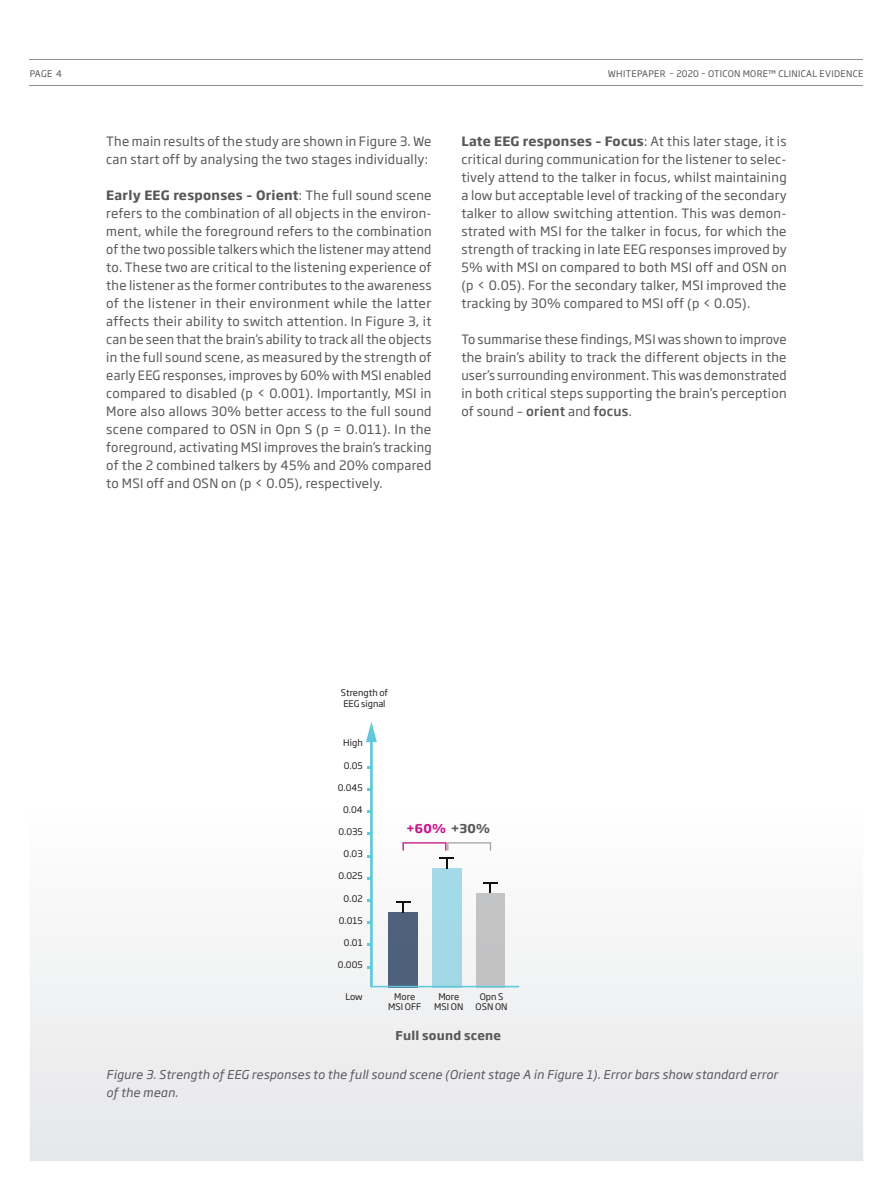
<style>
.page{position:relative;width:893px;height:1191px;background:#fff}
.page>*{position:absolute;margin:0;border:0;box-sizing:border-box;transform-origin:0 0}
.t1{font:12.75px/18px "Soho Gothic Pro";letter-spacing:.02em;color:#57585a;text-align:justify}
.t2{font:italic 12px/18px "Soho Gothic Pro";letter-spacing:.02em;color:#57585a}
.t3{font:700 12px "Soho Gothic Pro";letter-spacing:.02em;color:#57585a}
.t4{font:700 12px "Soho Gothic Pro";color:#c5168c}
.t5{font:9px/10.5px "Soho Gothic Pro";color:#231f20;text-align:center}
.t6{font:9px "Soho Gothic Pro";letter-spacing:.035em;color:#57585a}
.s1{font-weight:700}
.s2{font-weight:500}
.s3{color:#57585a}
</style>
<div class="page">
<div style="left:30px;top:947px;width:833px;height:214px;background:#ededee"></div>
<hr style="left:30px;top:85px;width:833px;height:1px;background:#928e8b">
<hr style="left:30px;top:60px;width:833px;height:1px;background:#928e8b">
<svg style="left:366px;top:722px;width:153px;height:265px"></svg>
<p class="t6" style="left:30px;top:66px;width:34px">PAGE 4</p>
<p class="t6" style="left:608px;top:66px;width:257px">WHITEPAPER – 2020 – OTICON MORE™ CLINICAL EVIDENCE</p>
<p class="t1" style="left:106px;top:132px;width:327px">The main results of the study are shown in Figure 3. We can start off by analysing the two stages individually:</p>
<p class="t1" style="left:106px;top:186px;width:327px"><span class="s1">Early EEG responses – Orient</span>: The full sound scene refers to the combination of all objects in the environ&shy;ment, while the foreground refers to the combination of the two possible talkers which the listener may attend to. These two are critical to the listening experience of the listener as the former contributes to the awareness of the listener in their environment while the latter affects their ability to switch attention. In Figure 3, it can be seen that the brain’s ability to track all the objects in the full sound scene, as measured by the strength of early EEG responses, improves by 60% with MSI enabled compared to disabled (p &lt; 0.001). Importantly, MSI in More also allows 30% better access to the full sound scene compared to OSN in Opn S (p = 0.011). In the foreground, activating MSI improves the brain’s tracking of the 2 combined talkers by 45% and 20% compared to MSI off and OSN on (p &lt; 0.05), respectively.</p>
<p class="t1" style="left:461px;top:132px;width:327px"><span class="s1">Late EEG responses – Focus</span>: At this later stage, it is critical during communication for the listener to selec&shy;tively attend to the talker in focus, whilst maintaining a low but acceptable level of tracking of the secondary talker to allow switching attention. This was demon&shy;strated with MSI for the talker in focus, for which the strength of tracking in late EEG responses improved by 5% with MSI on compared to both MSI off and OSN on (p &lt; 0.05). For the secondary talker, MSI improved the tracking by 30% compared to MSI off (p &lt; 0.05).</p>
<p class="t1" style="left:461px;top:330px;width:327px">To summarise these findings, MSI was shown to improve the brain’s ability to track the different objects in the user’s surrounding environment. This was demonstrated in both critical steps supporting the brain’s perception of sound – <span class="s2">orient</span> and <span class="s2">focus</span>.</p>
<p class="t5" style="left:341px;top:687px;width:49px;text-align:left">Strength of<br>EEG signal</p>
<p class="t5" style="left:343px;top:737px;width:21px">High</p>
<p class="t5" style="left:344px;top:760px;width:21px">0.05</p>
<p class="t5" style="left:338px;top:782px;width:26px">0.045</p>
<p class="t5" style="left:343px;top:804px;width:21px">0.04</p>
<p class="t5" style="left:338px;top:826px;width:26px">0.035</p>
<p class="t5" style="left:344px;top:848px;width:21px">0.03</p>
<p class="t5" style="left:338px;top:870px;width:26px">0.025</p>
<p class="t5" style="left:344px;top:892px;width:21px">0.02</p>
<p class="t5" style="left:339px;top:914px;width:26px">0.015</p>
<p class="t5" style="left:344px;top:936px;width:20px">0.01</p>
<p class="t5" style="left:338px;top:958px;width:26px">0.005</p>
<p class="t5" style="left:345px;top:990px;width:19px">Low</p>
<p class="t4" style="left:406px;top:819px;width:85px">+60% <span class="s3">+30%</span></p>
<p class="t5" style="left:434px;top:990px;width:31px">More<br>MSI ON</p>
<p class="t5" style="left:476px;top:990px;width:34px">Opn S<br>OSN ON</p>
<p class="t3" style="left:396px;top:1026px;width:107px">Full sound scene</p>
<p class="t5" style="left:388px;top:990px;width:35px">More<br>MSI OFF</p>
<p class="t2" style="left:106px;top:1065px;width:673px">Figure 3. Strength of EEG responses to the full sound scene (Orient stage A in Figure 1). Error bars show standard error of the mean.</p>
</div>
